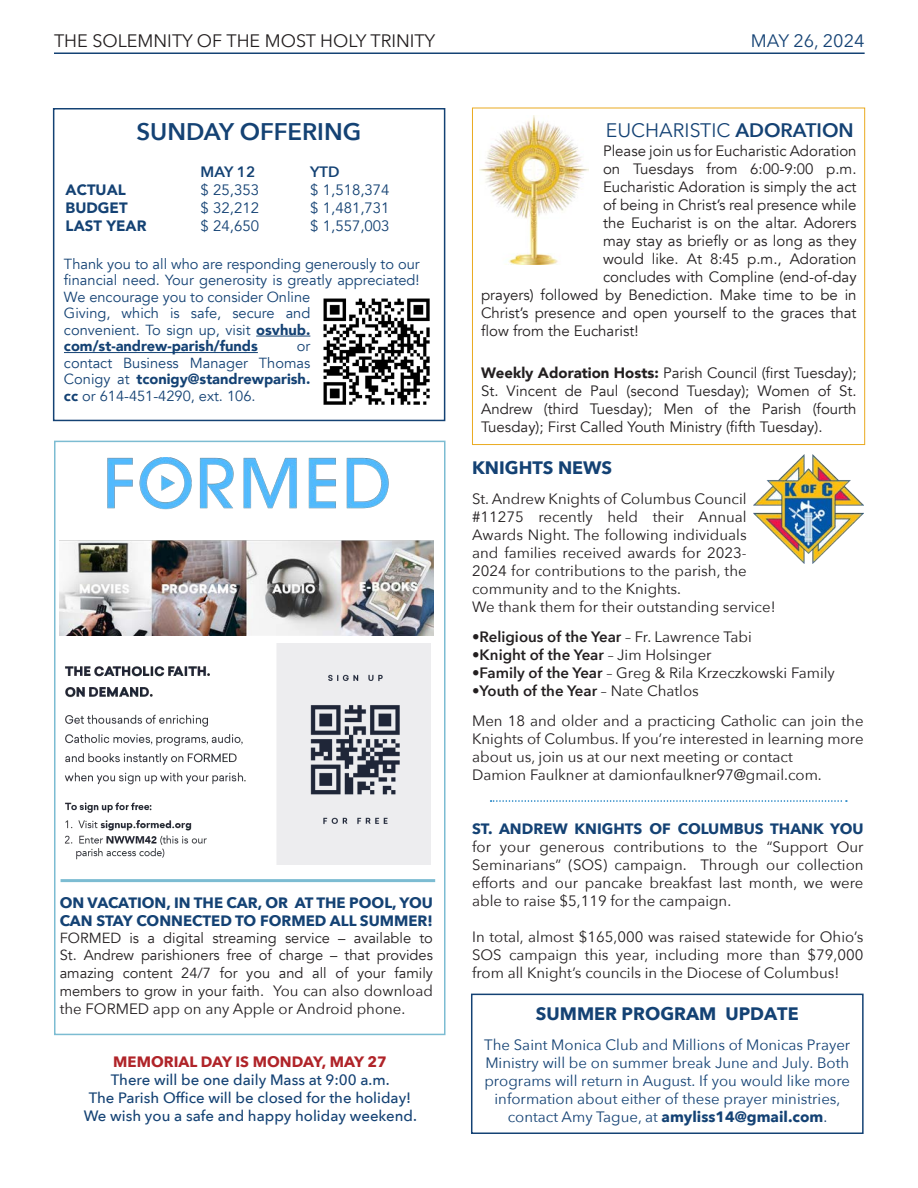
<style>
.page{position:relative;width:918px;height:1188px;background:#fff}
.page>*{position:absolute;margin:0;border:0;box-sizing:border-box;transform-origin:0 0}
.t1{font:600 24px "Avenir Next";color:#144274}
.t2{font:19.5px "Avenir Next";color:#144274}
.t3{font:18px "Avenir Next";color:#231f20}
.t4{font:700 18px "Avenir Next";color:#144274}
.t5{font:18px "Avenir Next";color:#144274}
.t6{font:15px/18px "Avenir Next";color:#231f20;text-align:justify}
.Paragraph{font:15px/18px "Avenir";color:#231f20;text-align:justify}
.t7{font:15px/18px "Avenir Next";color:#144274;text-align:center}
.t8{font:500 15px "Avenir Next";color:#144274}
.t9{font:600 15px "Avenir Next";color:#231f20}
.t10{font:700 15px/18px "Avenir Next";color:#144274}
.t11{font:15px "Avenir";color:#144274}
.t12{font:700 15px "Avenir Next";color:#b02429}
.t13{font:900 15px "Avenir";color:#144274}
.t14{font:600 15px "Avenir Next";color:#144274}
.t15{font:14.7px/16.5px "Avenir";color:#144274}
.t16{font:14.7px/17.5px "Avenir";color:#231f20;text-align:justify}
.s1{font-weight:900}
.s2{font-weight:600}
.s3{font-weight:400}
.s4{font-weight:700;color:#144274}
.s5{font-family:"Avenir Next";font-size:15px}
.s6{font-weight:700}
</style>
<div class="page">
<hr style="left:54px;top:52px;width:811px;height:2px;background:#144274">
<img style="left:323px;top:298px;width:107px;height:107px">
<hr style="left:256px;top:336px;width:54px;height:1px;background:#144274">
<hr style="left:64px;top:352px;width:194px;height:1px;background:#144274">
<div style="left:53px;top:108px;width:392px;height:313px;border:2px solid #144274"></div>
<img style="left:480px;top:116px;width:108px;height:149px">
<div style="left:472px;top:108px;width:393px;height:337px;border:1px solid #eaaa20"></div>
<div style="left:54px;top:441px;width:392px;height:594px;border:2px solid #7cbcd2"></div>
<hr style="left:61px;top:879px;width:374px;height:3px;background:#7cbcd2">
<div style="left:471px;top:994px;width:393px;height:140px;border:2px solid #144274"></div>
<img style="left:753px;top:454px;width:111px;height:110px">
<svg style="left:491px;top:800px;width:356px;height:2px"></svg>
<img style="left:59px;top:457px;width:375px;height:179px">
<img style="left:65px;top:643px;width:366px;height:222px">
<p class="t3" style="left:54px;top:25px;width:383px">THE SOLEMNITY OF THE MOST HOLY TRINITY</p>
<p class="t5" style="left:751px;top:25px;width:115px">MAY 26, 2024</p>
<p class="t1" style="left:136px;top:111px;width:226px">SUNDAY OFFERING</p>
<p class="t14" style="left:201px;top:159px;width:56px">MAY 12</p>
<p class="t14" style="left:310px;top:159px;width:31px">YTD</p>
<p class="t13" style="left:66px;top:177px;width:62px">ACTUAL</p>
<p class="t11" style="left:201px;top:181px;width:60px">$ 25,353</p>
<p class="t11" style="left:310px;top:181px;width:81px">$ 1,518,374</p>
<p class="t13" style="left:66px;top:195px;width:63px">BUDGET</p>
<p class="t11" style="left:201px;top:199px;width:60px">$ 32,212</p>
<p class="t11" style="left:310px;top:199px;width:81px">$ 1,481,731</p>
<p class="t13" style="left:66px;top:213px;width:82px">LAST YEAR</p>
<p class="t11" style="left:201px;top:217px;width:60px">$ 24,650</p>
<p class="t11" style="left:310px;top:217px;width:81px">$ 1,557,003</p>
<p class="t15" style="left:64px;top:256px;width:357px">Thank you to all who are responding generously to our financial need. Your generosity is greatly appreciated!<br>We encourage you to consider Online<br>Giving, which is safe, secure and<br>convenient. To sign up, visit <span class="s1">osvhub. com/st-andrew-parish/funds</span></p>
<p class="t15" style="left:64px;top:338px;width:248px;text-align:justify;text-indent:233px">or contact Business Manager Thomas Conigy at <span class="s1">tconigy@standrewparish. cc</span> or 614-451-4290, ext. 106.</p>
<p class="t2" style="left:606px;top:114px;width:249px">EUCHARISTIC <span class="s2">ADORATION</span></p>
<p class="Paragraph" style="left:603px;top:142px;width:255px">Please join us for Eucharistic Adoration</p>
<p class="Paragraph" style="left:603px;top:160px;width:255px">on Tuesdays from 6:00-9:00 p.m.</p>
<p class="Paragraph" style="left:603px;top:178px;width:255px">Eucharistic Adoration is simply the act</p>
<p class="Paragraph" style="left:603px;top:196px;width:255px">of being in Christ’s real presence while</p>
<p class="Paragraph" style="left:603px;top:214px;width:255px">the Eucharist is on the altar. Adorers</p>
<p class="Paragraph" style="left:603px;top:232px;width:255px">may stay as briefly or as long as they</p>
<p class="Paragraph" style="left:603px;top:250px;width:255px">would like. At 8:45 p.m., Adoration</p>
<p class="Paragraph" style="left:603px;top:268px;width:255px">concludes with Compline (end-of-day</p>
<p class="Paragraph" style="left:481px;top:286px;width:377px">prayers) followed by Benediction. Make time to be in</p>
<p class="Paragraph" style="left:481px;top:304px;width:377px">Christ’s presence and open yourself to the graces that</p>
<p class="Paragraph" style="left:481px;top:322px;width:159px">flow from the Eucharist!</p>
<p class="Paragraph" style="left:481px;top:364px;width:377px"><span class="s1">Weekly Adoration Hosts:</span> Parish Council (first Tuesday); St. Vincent de Paul (second Tuesday); Women of St.<br>Andrew (third Tuesday); Men of the Parish (fourth Tuesday); First Called Youth Ministry (fifth Tuesday).</p>
<p class="t4" style="left:472px;top:452px;width:142px">KNIGHTS NEWS</p>
<p class="t6" style="left:472px;top:489px;width:276px">St. Andrew Knights of Columbus Council #11275 recently held their Annual Awards Night. The following individuals and families received awards for 2023- 2024 for contributions to the parish, the community and to the Knights.</p>
<p class="t6" style="left:472px;top:597px;width:305px">We thank them for their outstanding service!</p>
<p class="t9" style="left:472px;top:624px;width:281px"><span class="s3">•</span>Religious of the Year <span class="s3">– Fr. Lawrence Tabi</span></p>
<p class="t9" style="left:472px;top:642px;width:241px"><span class="s3">•</span>Knight of the Year <span class="s3">– Jim Holsinger</span></p>
<p class="t6" style="left:472px;top:663px;width:364px">•<span class="s2">Family of the Year</span> – Greg &amp; Rila Krzeczkowski Family</p>
<p class="t9" style="left:472px;top:678px;width:228px"><span class="s3">•</span>Youth of the Year <span class="s3">– Nate Chatlos</span></p>
<p class="t6" style="left:472px;top:711px;width:393px">Men 18 and older and a practicing Catholic can join the Knights of Columbus. If you’re interested in learning more about us, join us at our next meeting or contact</p>
<p class="t6" style="left:472px;top:765px;width:351px">Damion Faulkner at damionfaulkner97@gmail.com.</p>
<p class="t6" style="left:472px;top:819px;width:393px"><span class="s4">ST. ANDREW KNIGHTS OF COLUMBUS THANK YOU </span>for your generous contributions to the “Support Our Seminarians” (SOS) campaign. Through our collection efforts and our pancake breakfast last month, we were able to raise $5,119 for the campaign.</p>
<p class="t6" style="left:472px;top:927px;width:393px">In total, almost $165,000 was raised statewide for Ohio’s SOS campaign this year, including more than $79,000 from all Knight’s councils in the Diocese of Columbus!</p>
<p class="t10" style="left:60px;top:893px;width:375px">ON VACATION, IN THE CAR, OR AT THE POOL, YOU<br>CAN STAY CONNECTED TO FORMED ALL SUMMER!</p>
<p class="t16" style="left:60px;top:930px;width:375px">FORMED is a digital streaming service – available to St. Andrew parishioners free of charge – that provides amazing content 24/7 for you and all of your family members to grow in your faith. <span class="s5">You can also download</span></p>
<p class="t6" style="left:60px;top:999px;width:347px">the FORMED app on any Apple or Android phone.</p>
<p class="t4" style="left:536px;top:998px;width:264px">SUMMER PROGRAM UPDATE</p>
<p class="t7" style="left:484px;top:1035px;width:368px">The Saint Monica Club and Millions of Monicas Prayer Ministry will be on summer break June and July. Both programs will return in August. If you would like more information about either of these prayer ministries, contact Amy Tague, at <span class="s6">amyliss14@gmail.com</span>.</p>
<p class="t12" style="left:113px;top:1049px;width:275px">MEMORIAL DAY IS MONDAY, MAY 27</p>
<p class="t8" style="left:111px;top:1067px;width:280px">There will be one daily Mass at 9:00 a.m.</p>
<p class="t8" style="left:89px;top:1085px;width:324px">The Parish Office will be closed for the holiday!</p>
<p class="t8" style="left:84px;top:1103px;width:335px">We wish you a safe and happy holiday weekend.</p>
</div>
